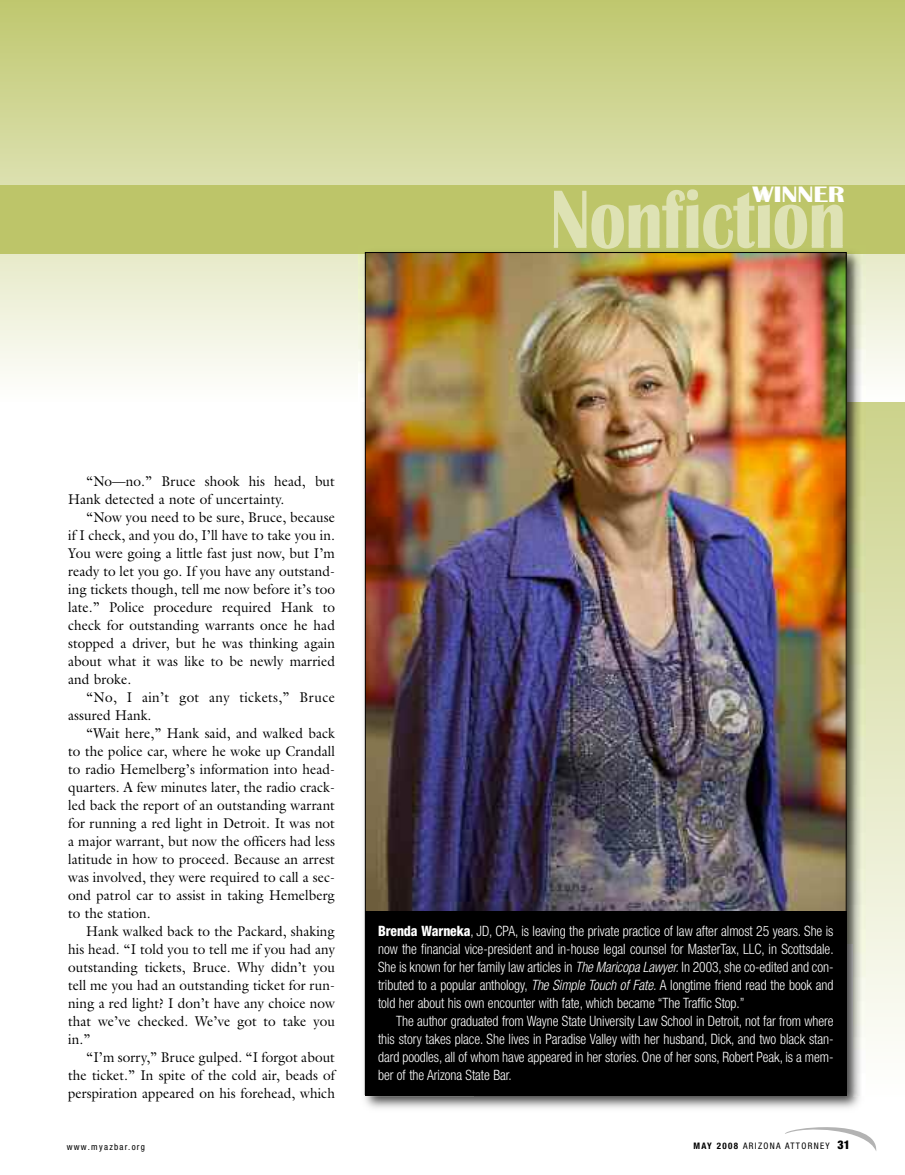
<style>
.page{position:relative;width:905px;height:1175px;background:#fff}
.page>*{position:absolute;margin:0;border:0;box-sizing:border-box;transform-origin:0 0}
.t1{font:700 23.1px "Britannic";letter-spacing:-.005em;color:#fff;scale:1.17 1}
.t2{font:14.25px/18px "Galliard";letter-spacing:.005em;color:#000;text-align:justify;scale:.95 1}
.t3{font:300 condensed 14.25px/18px "Helvetica Neue";letter-spacing:-.005em;color:#fff;text-align:justify;scale:.95 1}
.t4{font:14.25px/18px "Galliard";letter-spacing:.025em;color:#000;scale:.95 1}
.t5{font:condensed 9px "Helvetica Neue";letter-spacing:.145em;color:#000}
.s1{font-weight:800}
.s2{font-style:italic}
.s3{font-weight:700}
.s4{font-weight:900;font-size:12px}
</style>
<div class="page">
<svg style="left:865px;top:402px;width:39px;height:639px;background:#e3e6bf"></svg>
<svg style="left:0;top:0;width:904px;height:377px;background:#d5daa1"></svg>
<svg style="left:785px;top:1127px;width:92px;height:24px"></svg>
<div style="left:0;top:185px;width:904px;height:69px;background:#bdc569"></div>
<img style="left:358px;top:245px;width:507px;height:864px">
<img style="left:365px;top:401px;width:500px;height:695px">
<img style="left:474px;top:944px;width:378px;height:163px">
<img style="left:367px;top:254px;width:477px;height:657px">
<div style="left:364px;top:911px;width:482px;height:184px;background:#000"></div>
<svg style="left:554px;top:189px;width:288px;height:56px"></svg>
<img style="left:554px;top:245px;width:288px;height:4px">
<h1 class="t1" style="left:752px;top:180px;width:81px">WINNER</h1>
<p class="t2" style="left:68px;top:472px;width:282px;text-indent:18px">“No—no.” Bruce shook his head, but<br>Hank detected a note of uncertainty.</p>
<p class="t2" style="left:68px;top:508px;width:282px;text-indent:18px">“Now you need to be sure, Bruce, because if I check, and you do, I’ll have to take you in.<br>You were going a little fast just now, but I’m ready to let you go. If you have any outstand&shy;ing tickets though, tell me now before it’s too late.” Police procedure required Hank to check for outstanding warrants once he had stopped a driver, but he was thinking again about what it was like to be newly married and broke.</p>
<p class="t4" style="left:68px;top:688px;width:282px;text-indent:18px">“No, I ain’t got any tickets,” Bruce assured Hank.</p>
<p class="t2" style="left:68px;top:724px;width:282px;text-indent:18px">“Wait here,” Hank said, and walked back to the police car, where he woke up Crandall to radio Hemelberg’s information into head&shy;quarters. A few minutes later, the radio crack&shy;led back the report of an outstanding warrant for running a red light in Detroit. It was not a major warrant, but now the officers had less latitude in how to proceed. Because an arrest was involved, they were required to call a sec&shy;ond patrol car to assist in taking Hemelberg to the station.</p>
<p class="t2" style="left:68px;top:922px;width:282px;text-indent:18px">Hank walked back to the Packard, shaking his head. “I told you to tell me if you had any outstanding tickets, Bruce. Why didn’t you tell me you had an outstanding ticket for run&shy;ning a red light? I don’t have any choice now that we’ve checked. We’ve got to take you in.”</p>
<p class="t2" style="left:68px;top:1048px;width:282px;text-indent:18px">“I’m sorry,” Bruce gulped. “I forgot about the ticket.” In spite of the cold air, beads of perspiration appeared on his forehead, which</p>
<p class="t3" style="left:378px;top:923px;width:481px"><span class="s1">Brenda Warneka</span>, JD, CPA, is leaving the private practice of law after almost 25 years. She is now the financial vice-president and in-house legal counsel for MasterTax, LLC, in Scottsdale.<br>She is known for her family law articles in <span class="s2">The Maricopa Lawyer.</span> In 2003, she co-edited and con&shy;tributed to a popular anthology, <span class="s2">The Simple Touch of Fate.</span> A longtime friend read the book and told her about his own encounter with fate, which became “The Traffic Stop.”</p>
<p class="t3" style="left:378px;top:1013px;width:481px;text-indent:18px">The author graduated from Wayne State University Law School in Detroit, not far from where this story takes place. She lives in Paradise Valley with her husband, Dick, and two black stan&shy;dard poodles, all of whom have appeared in her stories. One of her sons, Robert Peak, is a mem&shy;ber of the Arizona State Bar.</p>
<p class="t5" style="left:67px;top:1143px;width:80px">www.myazbar.org</p>
<p class="t5" style="left:693px;top:1143px;width:158px"><span class="s3">MAY 2008</span> ARIZONA ATTORNEY <span class="s4">31</span></p>
</div>
